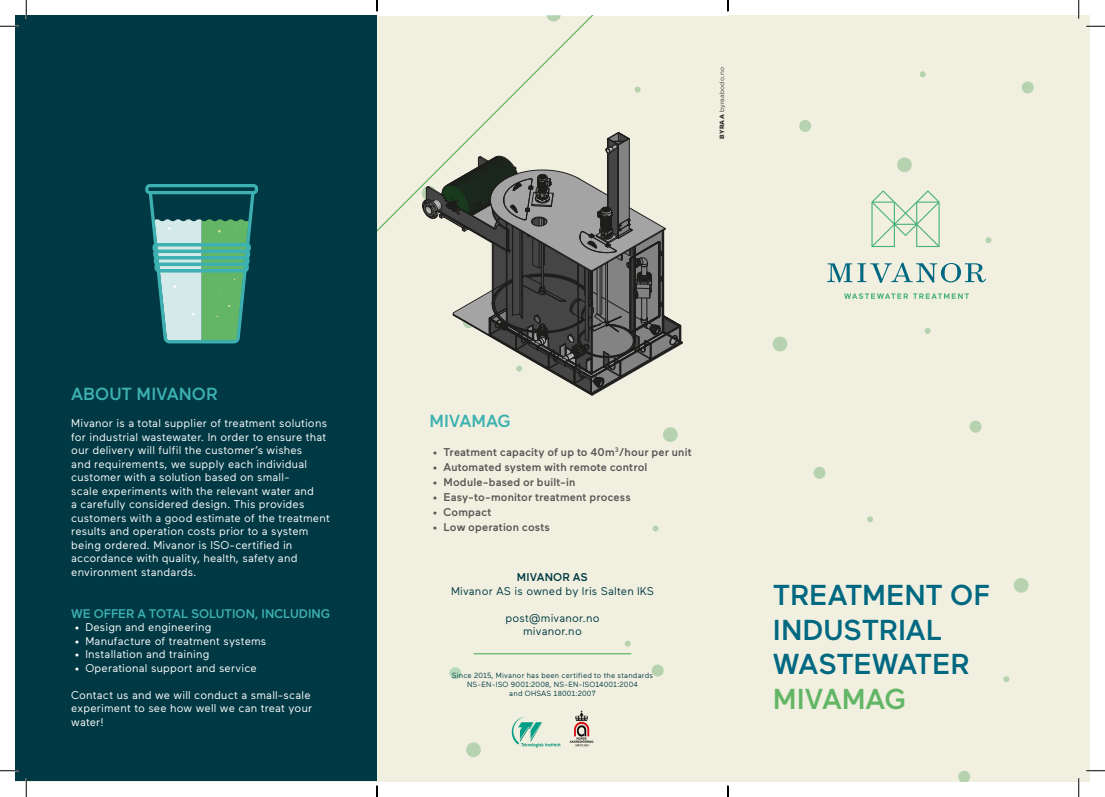
<style>
.page{position:relative;width:1105px;height:797px;background:#fff}
.page>*{position:absolute;margin:0;border:0;box-sizing:border-box;transform-origin:0 0}
.t1{font:500 28.75px "Maax";letter-spacing:-.01em;color:#006881}
.t2{font:500 28.75px "Maax";letter-spacing:-.01em;color:#62b665}
.t3{font:500 17.5px "Maax";color:#3db1b1}
.t4{font:500 12.5px "Maax";letter-spacing:-.005em;color:#3db1b1}
.t5{font:11.25px/13.5px "Maax";letter-spacing:.015em;color:#fff}
.t6{font:500 11.25px "Maax";letter-spacing:.015em;color:#575756}
.t7{font:11.25px "Maax";letter-spacing:.015em;color:#003944}
.t8{font:500 11.25px "Maax";letter-spacing:.015em;color:#003944}
.t9{font:7.5px/9px "Maax";letter-spacing:.025em;color:#003944;text-align:center}
.t10{font:6.25px "Gotham HTF";letter-spacing:.03em;color:#343434}
.s1{font-weight:900}
</style>
<div class="page">
<div style="left:728px;top:16px;width:361px;height:765px;background:#f1f0e0"></div>
<div style="left:16px;top:16px;width:712px;height:765px;background:#f1f0e0"></div>
<svg style="left:377px;top:16px;width:262px;height:216px"></svg>
<div style="left:16px;top:16px;width:361px;height:765px;background:#003944"></div>
<svg style="left:145px;top:184px;width:113px;height:159px"></svg>
<svg style="left:827px;top:263px;width:159px;height:20px"></svg>
<svg style="left:871px;top:190px;width:69px;height:57px"></svg>
<svg style="left:844px;top:293px;width:125px;height:6px"></svg>
<div style="left:1022px;top:81px;width:12px;height:12px;background:#b6d2af;border-radius:50%"></div>
<div style="left:897px;top:157px;width:15px;height:15px;background:#b6d2af;border-radius:50%"></div>
<svg style="left:985px;top:237px;width:6px;height:6px"></svg>
<svg style="left:1003px;top:676px;width:6px;height:6px"></svg>
<svg style="left:969px;top:420px;width:12px;height:12px"></svg>
<div style="left:813px;top:467px;width:12px;height:12px;background:#b6d2af;border-radius:50%"></div>
<svg style="left:958px;top:771px;width:12px;height:10px"></svg>
<div style="left:773px;top:336px;width:14px;height:15px;background:#b6d2af;border-radius:50%"></div>
<div style="left:1014px;top:578px;width:14px;height:14px;background:#b6d2af;border-radius:50%"></div>
<svg style="left:867px;top:516px;width:6px;height:6px"></svg>
<svg style="left:920px;top:71px;width:6px;height:6px"></svg>
<svg style="left:925px;top:328px;width:6px;height:6px"></svg>
<svg style="left:546px;top:16px;width:15px;height:6px"></svg>
<div style="left:466px;top:742px;width:15px;height:15px;background:#b6d2af;border-radius:50%"></div>
<svg style="left:635px;top:87px;width:6px;height:6px"></svg>
<svg style="left:652px;top:525px;width:6px;height:6px"></svg>
<div style="left:652px;top:664px;width:12px;height:12px;background:#b6d2af;border-radius:50%"></div>
<div style="left:663px;top:427px;width:15px;height:15px;background:#b6d2af;border-radius:50%"></div>
<svg style="left:625px;top:640px;width:6px;height:6px"></svg>
<div style="left:799px;top:120px;width:12px;height:12px;background:#b6d2af;border-radius:50%"></div>
<div style="left:449px;top:667px;width:12px;height:12px;background:#b5dabd;border-radius:50%"></div>
<svg style="left:422px;top:132px;width:261px;height:263px"></svg>
<img style="left:511px;top:710px;width:83px;height:38px">
<hr style="left:474px;top:653px;width:157px;height:1px;background:#62b665">
<svg style="left:0;top:25px;width:19px;height:2px"></svg>
<svg style="left:1086px;top:25px;width:19px;height:2px"></svg>
<svg style="left:0;top:770px;width:19px;height:1px"></svg>
<svg style="left:1086px;top:770px;width:19px;height:1px"></svg>
<svg style="left:25px;top:0;width:2px;height:19px"></svg>
<svg style="left:25px;top:778px;width:2px;height:19px"></svg>
<svg style="left:1078px;top:0;width:1px;height:19px"></svg>
<svg style="left:1078px;top:778px;width:1px;height:19px"></svg>
<svg style="left:376px;top:0;width:2px;height:11px"></svg>
<svg style="left:376px;top:785px;width:2px;height:12px"></svg>
<svg style="left:727px;top:0;width:2px;height:11px"></svg>
<svg style="left:727px;top:785px;width:2px;height:12px"></svg>
<p class="t3" style="left:71px;top:384px;width:148px">ABOUT MIVANOR</p>
<p class="t5" style="left:71px;top:416px;width:260px">Mivanor is a total supplier of treatment solutions for industrial wastewater. In order to ensure that our delivery will fulfil the customer’s wishes<br>and requirements, we supply each individual customer with a solution based on small-<br>scale experiments with the relevant water and<br>a carefully considered design. This provides customers with a good estimate of the treatment results and operation costs prior to a system being ordered. Mivanor is ISO-certified in accordance with quality, health, safety and environment standards.</p>
<p class="t4" style="left:71px;top:606px;width:261px">WE OFFER A TOTAL SOLUTION, INCLUDING</p>
<p class="t5" style="left:75px;top:620px;width:138px">• Design and engineering</p>
<p class="t5" style="left:75px;top:634px;width:193px">• Manufacture of treatment systems</p>
<p class="t5" style="left:75px;top:647px;width:136px">• Installation and training</p>
<p class="t5" style="left:75px;top:661px;width:184px">• Operational support and service</p>
<p class="t5" style="left:71px;top:688px;width:243px">Contact us and we will conduct a small-scale experiment to see how well we can treat your water!</p>
<p class="t10" style="left:718px;top:139px;width:73px;rotate:-90deg"><span class="s1">BYRAA</span> byraabodo.no</p>
<p class="t3" style="left:429px;top:411px;width:83px">MIVAMAG</p>
<p class="t6" style="left:433px;top:445px;width:260px">• Treatment capacity of up to 40m<sup>3</sup>/hour per unit</p>
<p class="t6" style="left:433px;top:460px;width:216px">• Automated system with remote control</p>
<p class="t6" style="left:433px;top:475px;width:144px">• Module-based or built-in</p>
<p class="t6" style="left:433px;top:490px;width:199px">• Easy-to-monitor treatment process</p>
<p class="t6" style="left:433px;top:505px;width:60px">• Compact</p>
<p class="t6" style="left:433px;top:520px;width:118px">• Low operation costs</p>
<p class="t8" style="left:517px;top:571px;width:73px">MIVANOR AS</p>
<p class="t7" style="left:451px;top:585px;width:204px">Mivanor AS is owned by Iris Salten IKS</p>
<p class="t7" style="left:505px;top:612px;width:96px">post@mivanor.no</p>
<p class="t7" style="left:523px;top:625px;width:60px">mivanor.no</p>
<p class="t9" style="left:452px;top:671px;width:203px">Since 2015, Mivanor has been certified to the standards</p>
<p class="t9" style="left:467px;top:680px;width:172px">NS-EN-ISO 9001:2008, NS-EN-ISO14001:2004 and OHSAS 18001:2007</p>
<p class="t1" style="left:773px;top:579px;width:219px">TREATMENT OF</p>
<p class="t1" style="left:773px;top:614px;width:171px">INDUSTRIAL</p>
<p class="t1" style="left:773px;top:648px;width:198px">WASTEWATER</p>
<p class="t2" style="left:773px;top:683px;width:135px">MIVAMAG</p>
</div>
